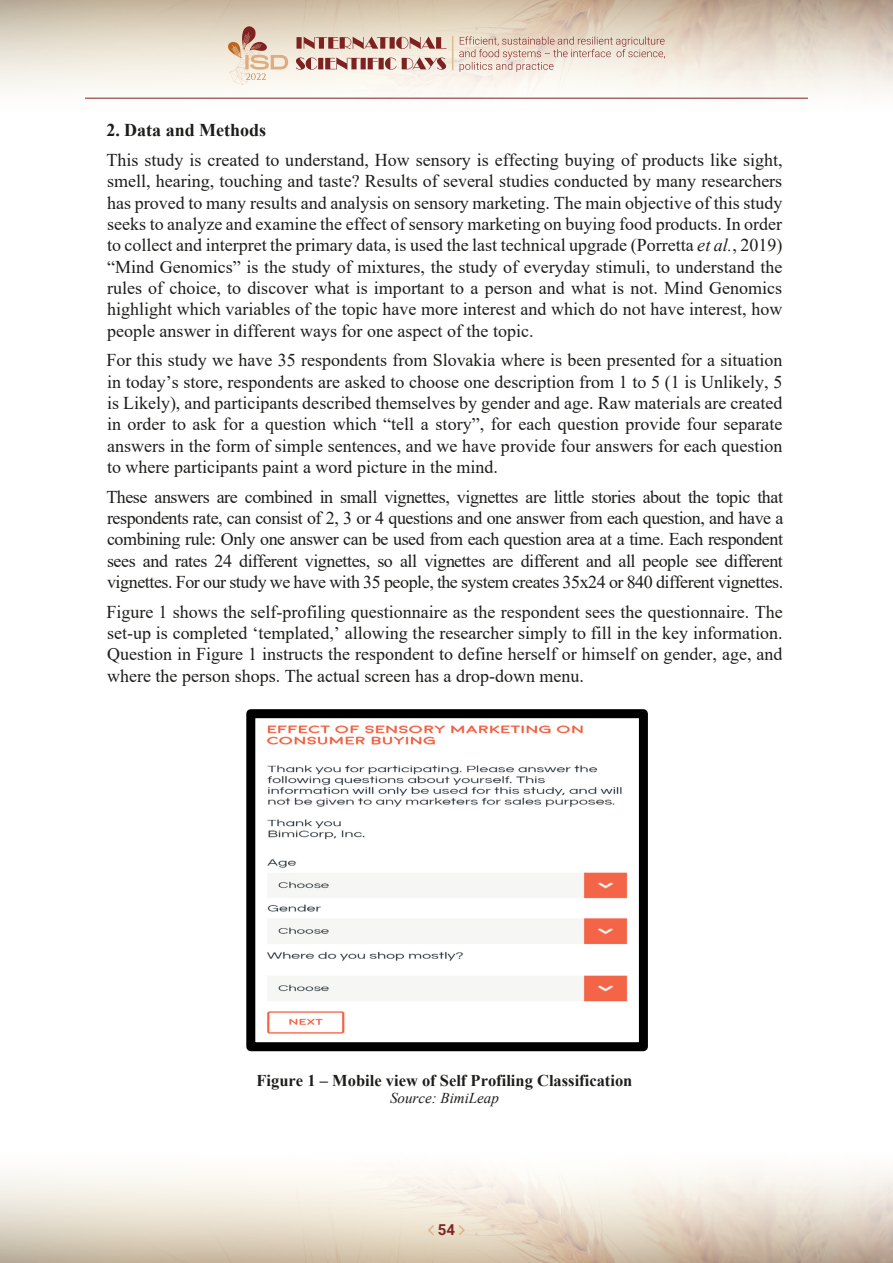
<style>
.page{position:relative;width:893px;height:1263px;background:#fff}
.page>*{position:absolute;margin:0;border:0;box-sizing:border-box;transform-origin:0 0}
.t1{font:18px/21.3px "Times New Roman";color:#1d1d1b;text-align:justify}
.t2{font:700 16.5px "Times New Roman";color:#1d1d1b}
.t3{font:italic 15px "Times New Roman";color:#1d1d1b}
.t4{font:700 15px "Roboto";color:#802525}
.s1{font-weight:700}
.s2{font-style:italic}
</style>
<div class="page">
<hr style="left:85px;top:98px;width:723px;height:1px;background:#7d2121">
<svg style="left:228px;top:21px;width:60px;height:64px;background:#e3cdba"></svg>
<svg style="left:296px;top:57px;width:150px;height:13px;background:#c0938d"></svg>
<svg style="left:296px;top:36px;width:151px;height:13px;background:#bd9086"></svg>
<svg style="left:459px;top:36px;width:206px;height:36px;background:#e3d1c5"></svg>
<hr style="left:452px;top:37px;width:1px;height:33px;background:#d9bd91">
<img style="left:267px;top:725px;width:361px;height:309px">
<div style="left:246px;top:709px;width:402px;height:342px;border:9px solid #000"></div>
<svg style="left:428px;top:1225px;width:6px;height:10px"></svg>
<svg style="left:459px;top:1225px;width:6px;height:10px"></svg>
<p class="t1" style="left:106px;top:114px;width:678px;line-height:30.3px"><span class="s1">2. Data and Methods<br></span>This study is created to understand, How sensory is effecting buying of products like sight,</p>
<p class="t1" style="left:107px;top:170px;width:677px">smell, hearing, touching and taste? Results of several studies conducted by many researchers has proved to many results and analysis on sensory marketing. The main objective of this study seeks to analyze and examine the effect of sensory marketing on buying food products. In order to collect and interpret the primary data, is used the last technical upgrade (Porretta <span class="s2">et al.</span>, 2019) “Mind Genomics” is the study of mixtures, the study of everyday stimuli, to understand the rules of choice, to discover what is important to a person and what is not. Mind Genomics highlight which variables of the topic have more interest and which do not have interest, how people answer in different ways for one aspect of the topic.</p>
<p class="t1" style="left:106px;top:349px;width:678px">For this study we have 35 respondents from Slovakia where is been presented for a situation in today’s store, respondents are asked to choose one description from 1 to 5 (1 is Unlikely, 5 is Likely), and participants described themselves by gender and age. Raw materials are created in order to ask for a question which “tell a story”, for each question provide four separate answers in the form of simple sentences, and we have provide four answers for each question to where participants paint a word picture in the mind.</p>
<p class="t1" style="left:106px;top:485px;width:679px">These answers are combined in small vignettes, vignettes are little stories about the topic that respondents rate, can consist of 2, 3 or 4 questions and one answer from each question, and have a combining rule: Only one answer can be used from each question area at a time. Each respondent sees and rates 24 different vignettes, so all vignettes are different and all people see different vignettes. For our study we have with 35 people, the system creates 35x24 or 840 different vignettes.</p>
<p class="t1" style="left:106px;top:600px;width:678px">Figure 1 shows the self-profiling questionnaire as the respondent sees the questionnaire. The set-up is completed ‘templated,’ allowing the researcher simply to fill in the key information.<br>Question in Figure 1 instructs the respondent to define herself or himself on gender, age, and where the person shops. The actual screen has a drop-down menu.</p>
<p class="t2" style="left:257px;top:1068px;width:377px">Figure 1 – Mobile view of Self Profiling Classification</p>
<p class="t3" style="left:390px;top:1088px;width:110px">Source: BimiLeap</p>
<p class="t4" style="left:438px;top:1219px;width:19px">54</p>
</div>
